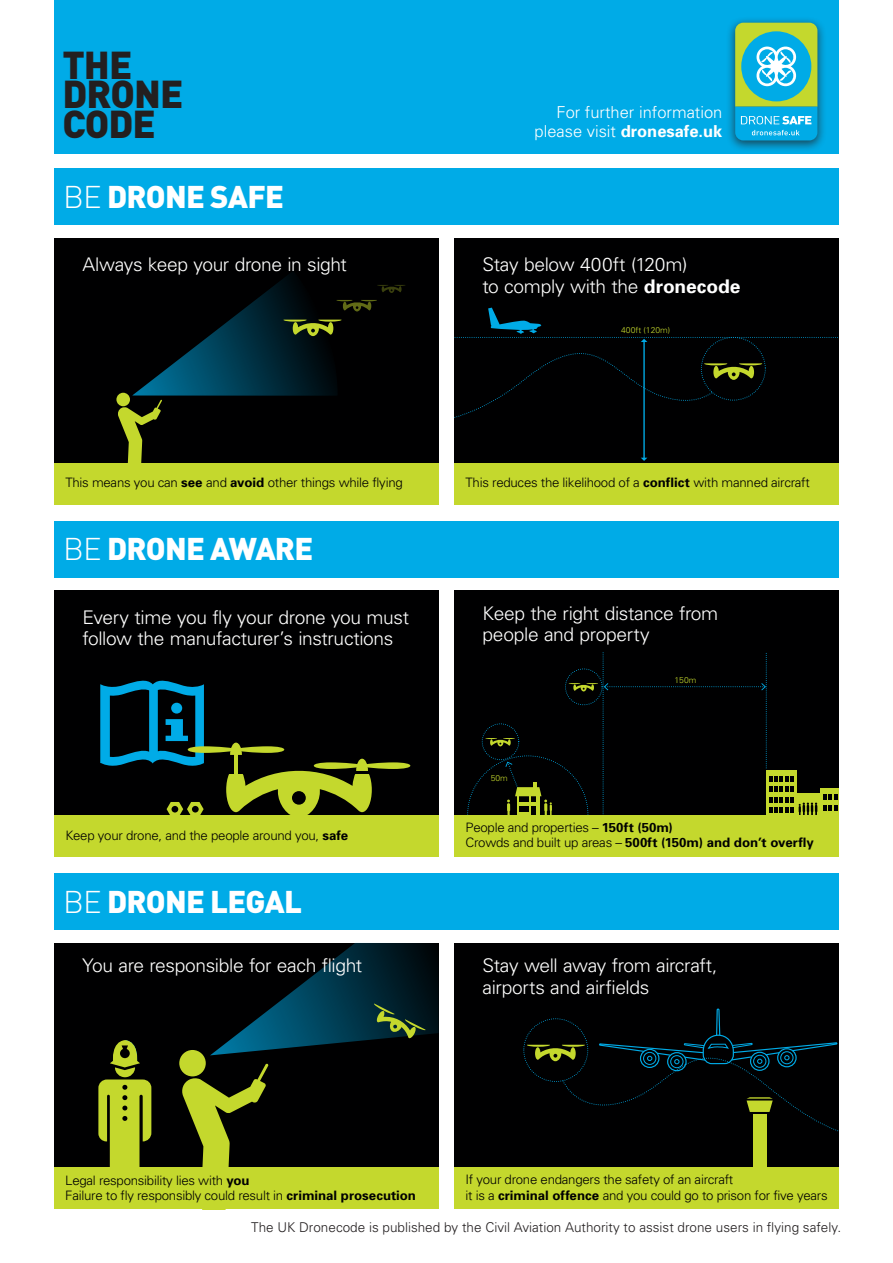
<style>
.page{position:relative;width:893px;height:1263px;background:#fff}
.page>*{position:absolute;margin:0;border:0;box-sizing:border-box;transform-origin:0 0}
.t1{font:900 38.4px/29.7px "DIN";letter-spacing:-.025em;color:#231f20}
.t2{font:900 31.05px "DIN";letter-spacing:-.025em;color:#fff}
.t3{font:300 18.75px/21.5px "Univers";letter-spacing:-.02em;color:#fff}
.t4{font:300 16.5px/19.8px "Univers";color:#fff;text-align:right}
.t5{font:300 13.5px "Univers";color:#231f20}
.t6{font:300 13.05px/15.1px "Univers";letter-spacing:-.02em;color:#000001}
.t7{font:300 8.4px "Univers";color:#c4d82d}
.s1{font-weight:700}
.s2{font-weight:300}
</style>
<div class="page">
<div style="left:54px;top:0;width:785px;height:153px;background:#00abe7"></div>
<div style="left:54px;top:238px;width:385px;height:225px;background:#000001"></div>
<div style="left:54px;top:463px;width:385px;height:42px;background:#c4d82d"></div>
<svg style="left:117px;top:274px;width:288px;height:189px"></svg>
<div style="left:454px;top:238px;width:385px;height:225px;background:#000001"></div>
<div style="left:454px;top:463px;width:385px;height:42px;background:#c4d82d"></div>
<hr style="left:643px;top:342px;width:2px;height:116px;background:#00abe7">
<svg style="left:641px;top:458px;width:6px;height:3px"></svg>
<svg style="left:454px;top:308px;width:384px;height:117px"></svg>
<div style="left:54px;top:590px;width:385px;height:225px;background:#000001"></div>
<div style="left:54px;top:815px;width:385px;height:42px;background:#c4d82d"></div>
<svg style="left:100px;top:680px;width:310px;height:135px"></svg>
<div style="left:454px;top:590px;width:385px;height:225px;background:#000001"></div>
<div style="left:796px;top:794px;width:31px;height:44px;background:#c4d82d"></div>
<div style="left:820px;top:789px;width:19px;height:47px;background:#c4d82d"></div>
<svg style="left:823px;top:794px;width:14px;height:17px"></svg>
<svg style="left:467px;top:652px;width:350px;height:163px"></svg>
<div style="left:454px;top:815px;width:385px;height:42px;background:#c4d82d"></div>
<div style="left:54px;top:521px;width:785px;height:56px;background:#00abe7"></div>
<div style="left:54px;top:169px;width:785px;height:56px;background:#00abe7"></div>
<div style="left:54px;top:943px;width:385px;height:224px;background:#000001"></div>
<div style="left:54px;top:1167px;width:385px;height:42px;background:#c4d82d"></div>
<div style="left:179px;top:1050px;width:27px;height:26px;background:#c4d82d;border-radius:50%"></div>
<svg style="left:181px;top:1063px;width:87px;height:104px"></svg>
<svg style="left:210px;top:943px;width:229px;height:112px"></svg>
<svg style="left:98px;top:1040px;width:53px;height:127px"></svg>
<div style="left:454px;top:943px;width:385px;height:224px;background:#000001"></div>
<div style="left:454px;top:1167px;width:385px;height:42px;background:#c4d82d"></div>
<svg style="left:527px;top:1008px;width:312px;height:159px"></svg>
<div style="left:54px;top:873px;width:785px;height:56px;background:#00abe7"></div>
<div style="left:726px;top:16px;width:101px;height:136px;background:#231f20;opacity:.75"></div>
<svg style="left:735px;top:23px;width:82px;height:117px"></svg>
<p class="t1" style="left:62px;top:48px;width:123px">THE<br>DRONE</p>
<p class="t1" style="left:62px;top:107px;width:95px">CODE</p>
<p class="t4" style="left:534px;top:101px;width:189px">For further information please visit <span class="s1">dronesafe.uk</span></p>
<p class="t2" style="left:63px;top:176px;width:223px"><span class="s2">BE</span> DRONE SAFE</p>
<p class="t3" style="left:82px;top:254px;width:266px">Always keep your drone in sight</p>
<p class="t3" style="left:483px;top:253px;width:260px">Stay below 400ft (120m)<br>to comply with the <span class="s1">dronecode</span></p>
<p class="t7" style="left:621px;top:325px;width:51px">400ft (120m)</p>
<p class="t6" style="left:65px;top:475px;width:339px">This means you can <span class="s1">see</span> and <span class="s1">avoid</span> other things while flying</p>
<p class="t2" style="left:63px;top:528px;width:252px"><span class="s2">BE</span> DRONE AWARE</p>
<p class="t3" style="left:82px;top:606px;width:328px">Every time you fly your drone you must follow the manufacturer’s instructions</p>
<p class="t6" style="left:65px;top:827px;width:284px">Keep your drone, and the people around you, <span class="s1">safe</span></p>
<p class="t2" style="left:63px;top:881px;width:240px"><span class="s2">BE</span> DRONE LEGAL</p>
<p class="t6" style="left:466px;top:474px;width:346px">This reduces the likelihood of a <span class="s1">conflict</span> with manned aircraft</p>
<p class="t3" style="left:483px;top:602px;width:237px">Keep the right distance from people and property</p>
<p class="t7" style="left:674px;top:675px;width:23px">150m</p>
<p class="t7" style="left:491px;top:773px;width:19px">50m</p>
<p class="t6" style="left:466px;top:820px;width:350px">People and properties – <span class="s1">150ft (50m)<br></span>Crowds and built up areas – <span class="s1">500ft (150m) and don’t overfly</span></p>
<p class="t3" style="left:82px;top:954px;width:281px">You are responsible for each flight</p>
<p class="t3" style="left:483px;top:954px;width:236px">Stay well away from aircraft, airports and airfields</p>
<p class="t6" style="left:65px;top:1173px;width:352px">Legal responsibility lies with <span class="s1">you<br></span>Failure to fly responsibly could result in <span class="s1">criminal prosecution</span></p>
<p class="t6" style="left:466px;top:1172px;width:364px">If your drone endangers the safety of an aircraft<br>it is a <span class="s1">criminal offence</span> and you could go to prison for five years</p>
<p class="t5" style="left:251px;top:1219px;width:591px">The UK Dronecode is published by the Civil Aviation Authority to assist drone users in flying safely.</p>
</div>
